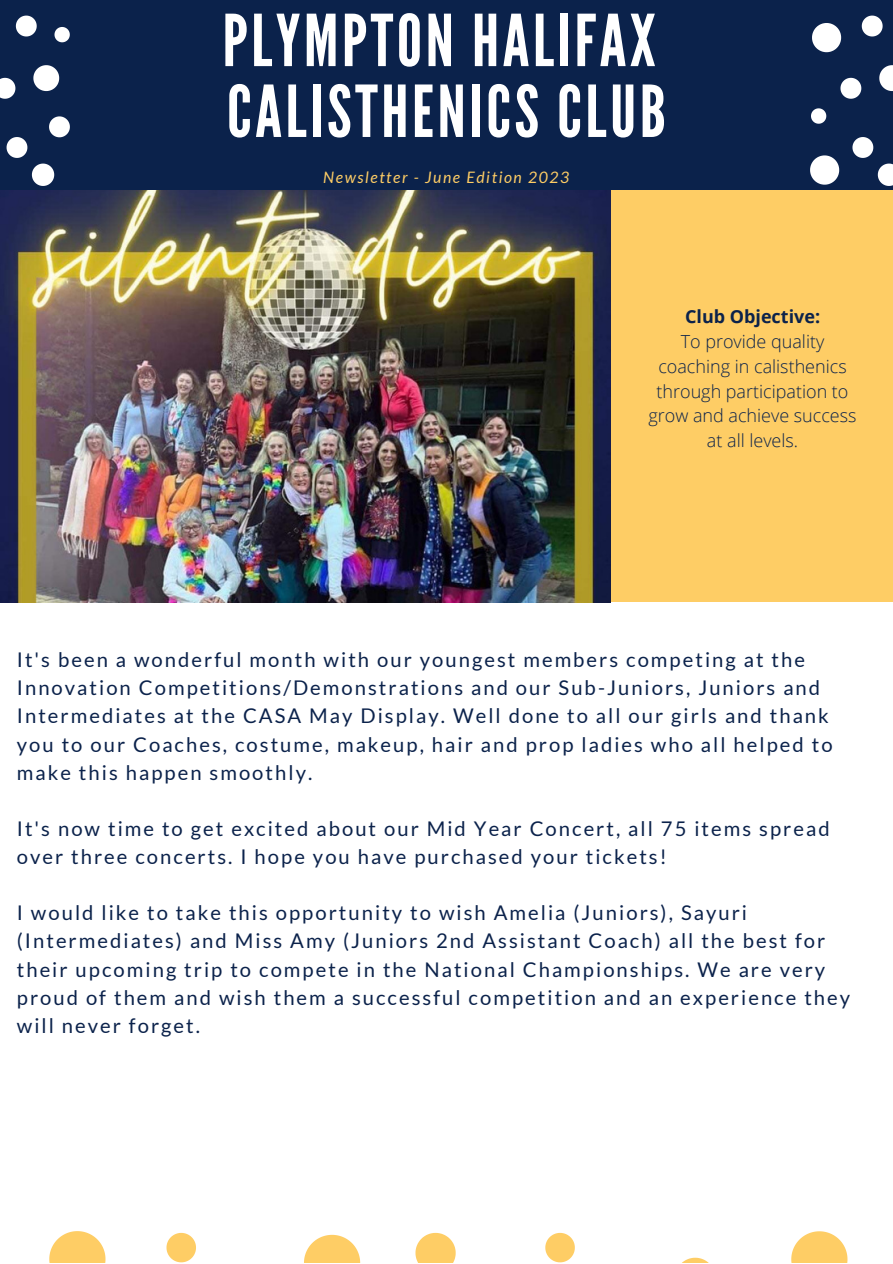
<style>
.page{position:relative;width:893px;height:1264px;background:#fff}
.page>*{position:absolute;margin:0;border:0;box-sizing:border-box;transform-origin:0 0}
.t1{font:71.4px "League Gothic";letter-spacing:.05em;color:#fff}
.t2{font:20.25px/28px "Lato";letter-spacing:.1em;color:#0b224b}
.t3{font:300 18px/24.8px "Open Sans";color:#0b224b;text-align:center}
.t4{font:700 18px "Open Sans";color:#0b224b}
.t5{font:italic 15.75px "Lato";letter-spacing:.1em;color:#fecd65}
</style>
<div class="page">
<div style="left:611px;top:189px;width:281px;height:413px;background:#fecd65"></div>
<div style="left:0;top:0;width:892px;height:190px;background:#0b224b"></div>
<svg style="left:49px;top:1231px;width:56px;height:31px"></svg>
<svg style="left:683px;top:1257px;width:25px;height:5px"></svg>
<svg style="left:304px;top:1234px;width:56px;height:28px"></svg>
<svg style="left:791px;top:1231px;width:56px;height:31px"></svg>
<svg style="left:545px;top:1232px;width:29px;height:30px"></svg>
<svg style="left:415px;top:1232px;width:40px;height:30px"></svg>
<svg style="left:166px;top:1232px;width:30px;height:30px"></svg>
<svg style="left:16px;top:16px;width:21px;height:20px"></svg>
<svg style="left:33px;top:65px;width:26px;height:26px"></svg>
<svg style="left:0;top:78px;width:15px;height:21px"></svg>
<svg style="left:7px;top:116px;width:63px;height:70px"></svg>
<svg style="left:54px;top:27px;width:16px;height:15px"></svg>
<svg style="left:861px;top:16px;width:21px;height:20px"></svg>
<svg style="left:879px;top:65px;width:13px;height:26px"></svg>
<svg style="left:810px;top:155px;width:29px;height:30px"></svg>
<svg style="left:840px;top:78px;width:21px;height:21px"></svg>
<svg style="left:812px;top:23px;width:29px;height:29px"></svg>
<svg style="left:852px;top:137px;width:40px;height:49px"></svg>
<svg style="left:811px;top:108px;width:15px;height:16px"></svg>
<img style="left:0;top:191px;width:610px;height:411px">
<p class="t1" style="left:222px;top:-1px;width:434px">PLYMPTON HALIFAX</p>
<p class="t1" style="left:227px;top:70px;width:440px">CALISTHENICS CLUB</p>
<p class="t5" style="left:323px;top:167px;width:248px">Newsletter - June Edition 2023</p>
<p class="t4" style="left:685px;top:304px;width:137px">Club Objective:</p>
<p class="t3" style="left:648px;top:329px;width:209px">To provide quality coaching in calisthenics through participation to grow and achieve success at all levels.</p>
<p class="t2" style="left:17px;top:645px;width:817px">It's been a wonderful month with our youngest members competing at the Innovation Competitions/Demonstrations and our Sub-Juniors, Juniors and Intermediates at the CASA May Display. Well done to all our girls and thank you to our Coaches, costume, makeup, hair and prop ladies who all helped to make this happen smoothly.</p>
<p class="t2" style="left:17px;top:814px;width:814px">It's now time to get excited about our Mid Year Concert, all 75 items spread over three concerts. I hope you have purchased your tickets!</p>
<p class="t2" style="left:17px;top:898px;width:834px">I would like to take this opportunity to wish Amelia (Juniors), Sayuri (Intermediates) and Miss Amy (Juniors 2nd Assistant Coach) all the best for their upcoming trip to compete in the National Championships. We are very proud of them and wish them a successful competition and an experience they will never forget.</p>
</div>
